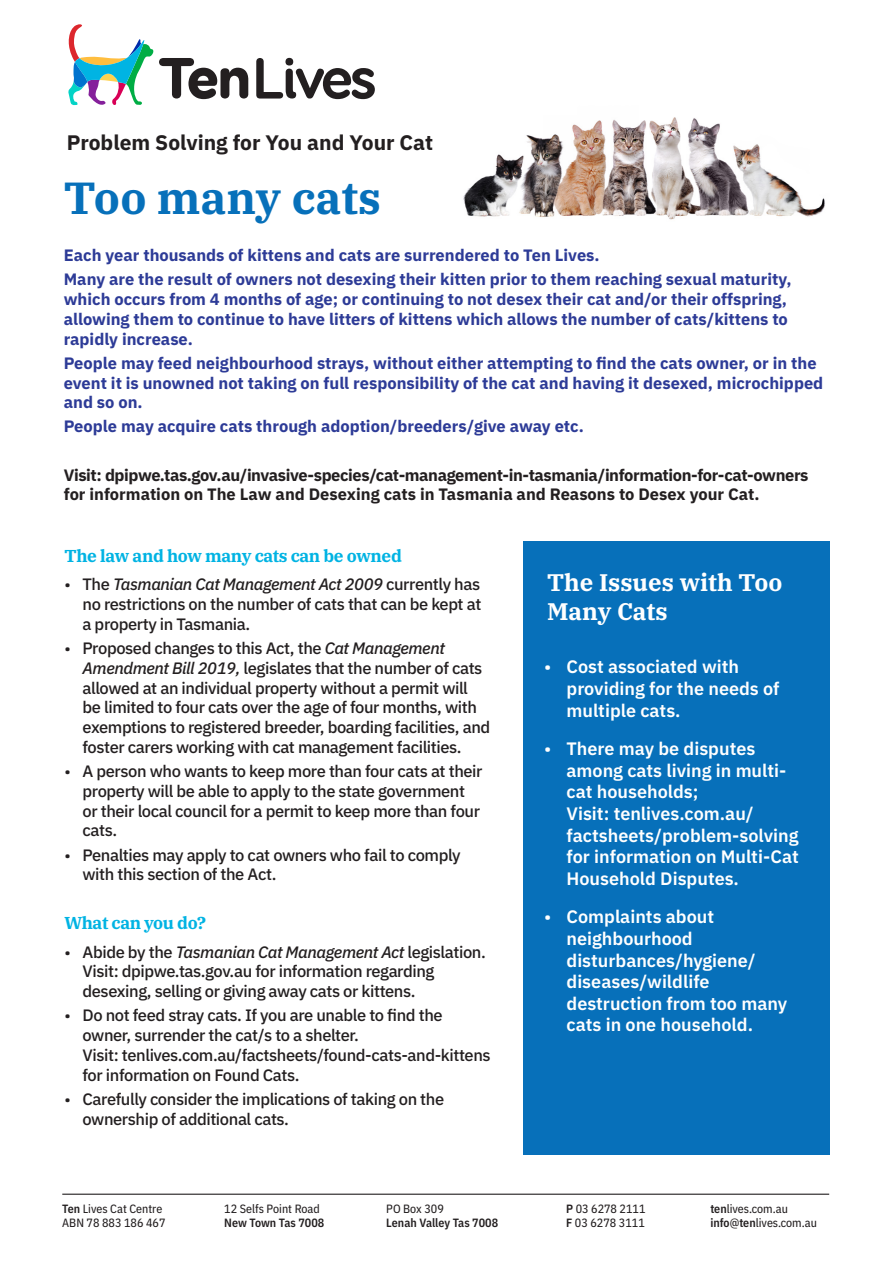
<style>
.page{position:relative;width:893px;height:1263px;background:#fff}
.page>*{position:absolute;margin:0;border:0;box-sizing:border-box;transform-origin:0 0}
.Section_Heading{font:700 45px "IBM Plex Serif";color:#0770ba}
.Sidebar_Text{font:700 24px/28.8px "IBM Plex Serif";color:#fff}
.t1{font:700 21px "IBM Plex Sans";color:#231f20}
.t2{font:600 18px/21.6px "IBM Plex Sans";color:#fff}
.Dot_Points{font:700 17.25px "IBM Plex Serif";letter-spacing:-.025em;color:#00b3e3}
.t3{font:500 16.5px/19.8px "IBM Plex Sans";letter-spacing:-.025em;color:#231f20}
.t4{font:700 16.5px/19.8px "IBM Plex Sans";color:#2d3b97}
.t5{font:700 16.5px/19.8px "IBM Plex Sans";letter-spacing:-.025em;color:#231f20}
.t6{font:12px "IBM Plex Sans Cond Text";color:#231f20}
.t7{font:600 12px "IBM Plex Sans Cond";color:#231f20}
.s1{font-family:"IBM Plex Sans Text";font-weight:400;font-size:15.75px}
.s2{font-style:italic}
.s3{font-family:"IBM Plex Sans Text";font-weight:400}
.s4{font-family:"IBM Plex Sans Cond";font-weight:600}
</style>
<div class="page">
<svg style="left:256px;top:58px;width:119px;height:41px"></svg>
<svg style="left:68px;top:24px;width:180px;height:81px"></svg>
<hr style="left:62px;top:1193px;width:767px;height:2px;background:#231f20">
<img style="left:463px;top:117px;width:362px;height:103px">
<div style="left:523px;top:541px;width:306px;height:613px;background:#0770ba"></div>
<p class="t1" style="left:67px;top:126px;width:368px">Problem Solving for You and Your Cat</p>
<p class="Section_Heading" style="left:64px;top:162px;width:319px">Too many cats</p>
<p class="t4" style="left:64px;top:244px;width:537px">Each year thousands of kittens and cats are surrendered to Ten Lives.</p>
<p class="t4" style="left:64px;top:268px;width:729px">Many are the result of owners not desexing their kitten prior to them reaching sexual maturity, which occurs from 4 months of age; or continuing to not desex their cat and/or their offspring, allowing them to continue to have litters of kittens which allows the number of cats/kittens to rapidly increase.</p>
<p class="t4" style="left:64px;top:352px;width:761px">People may feed neighbourhood strays, without either attempting to find the cats owner, or in the event it is unowned not taking on full responsibility of the cat and having it desexed, microchipped and so on.</p>
<p class="t4" style="left:64px;top:415px;width:522px">People may acquire cats through adoption/breeders/give away etc.</p>
<p class="t5" style="left:64px;top:463px;width:746px">Visit: dpipwe.tas.gov.au/invasive-species/cat-management-in-tasmania/information-for-cat-owners for information on The Law and Desexing cats in Tasmania and Reasons to Desex your Cat.</p>
<p class="Dot_Points" style="left:65px;top:542px;width:339px">The law and how many cats can be owned</p>
<p class="t3" style="left:83px;top:573px;width:400px;text-align:justify;text-indent:-18px"><span class="s1">•</span> The <span class="s2">Tasmanian Cat Management Act 2009</span> currently has no restrictions on the number of cats that can be kept at a property in Tasmania.</p>
<p class="t3" style="left:83px;top:637px;width:409px;text-indent:-18px"><span class="s1">•</span> Proposed changes to this Act, the <span class="s2">Cat Management Amendment Bill 2019,</span> legislates that the number of cats allowed at an individual property without a permit will be limited to four cats over the age of four months, with exemptions to registered breeder, boarding facilities, and foster carers working with cat management facilities.</p>
<p class="t3" style="left:83px;top:760px;width:402px;text-indent:-18px"><span class="s1">•</span> A person who wants to keep more than four cats at their property will be able to apply to the state government or their local council for a permit to keep more than four cats.</p>
<p class="t3" style="left:83px;top:843px;width:380px;text-indent:-18px"><span class="s1">•</span> Penalties may apply to cat owners who fail to comply with this section of the Act.</p>
<p class="Dot_Points" style="left:65px;top:909px;width:143px">What can you do?</p>
<p class="t3" style="left:83px;top:940px;width:405px;text-indent:-18px"><span class="s1">•</span> Abide by the <span class="s2">Tasmanian Cat Management Act</span> legislation.<br>Visit: dpipwe.tas.gov.au for information regarding desexing, selling or giving away cats or kittens.</p>
<p class="t3" style="left:83px;top:1004px;width:410px;text-indent:-18px"><span class="s1">•</span> Do not feed stray cats. If you are unable to find the owner, surrender the cat/s to a shelter.<br>Visit: tenlives.com.au/factsheets/found-cats-and-kittens for information on Found Cats.</p>
<p class="t3" style="left:83px;top:1088px;width:363px;text-indent:-18px"><span class="s1">•</span> Carefully consider the implications of taking on the ownership of additional cats.</p>
<p class="Sidebar_Text" style="left:547px;top:566px;width:237px">The Issues with Too<br>Many Cats</p>
<p class="t2" style="left:566px;top:655px;width:214px;text-indent:-22px"><span class="s3">•</span> Cost associated with providing for the needs of multiple cats.</p>
<p class="t2" style="left:566px;top:736px;width:234px;text-indent:-22px"><span class="s3">•</span> There may be disputes among cats living in multi&shy;cat households;<br>Visit: tenlives.com.au/ factsheets/problem-solving for information on Multi-Cat<br>Household Disputes.</p>
<p class="t2" style="left:566px;top:905px;width:222px;text-indent:-22px"><span class="s3">•</span> Complaints about neighbourhood disturbances/hygiene/ diseases/wildlife destruction from too many cats in one household.</p>
<p class="t6" style="left:62px;top:1199px;width:102px"><span class="s4">Ten</span> Lives Cat Centre</p>
<p class="t6" style="left:224px;top:1199px;width:97px">12 Selfs Point Road</p>
<p class="t6" style="left:386px;top:1199px;width:59px">PO Box 309</p>
<p class="t6" style="left:566px;top:1199px;width:81px"><span class="s4">P</span> 03 6278 2111</p>
<p class="t6" style="left:710px;top:1199px;width:79px"><span class="s4">ten</span>lives.com.au</p>
<p class="t6" style="left:62px;top:1213px;width:105px">ABN 78 883 186 467</p>
<p class="t7" style="left:224px;top:1213px;width:102px">New Town Tas 7008</p>
<p class="t7" style="left:386px;top:1213px;width:113px">Lenah Valley Tas 7008</p>
<p class="t6" style="left:566px;top:1213px;width:80px"><span class="s4">F</span> 03 6278 3111</p>
<p class="t6" style="left:710px;top:1213px;width:108px"><span class="s4">info</span>@<span class="s4">ten</span>lives.com.au</p>
</div>
